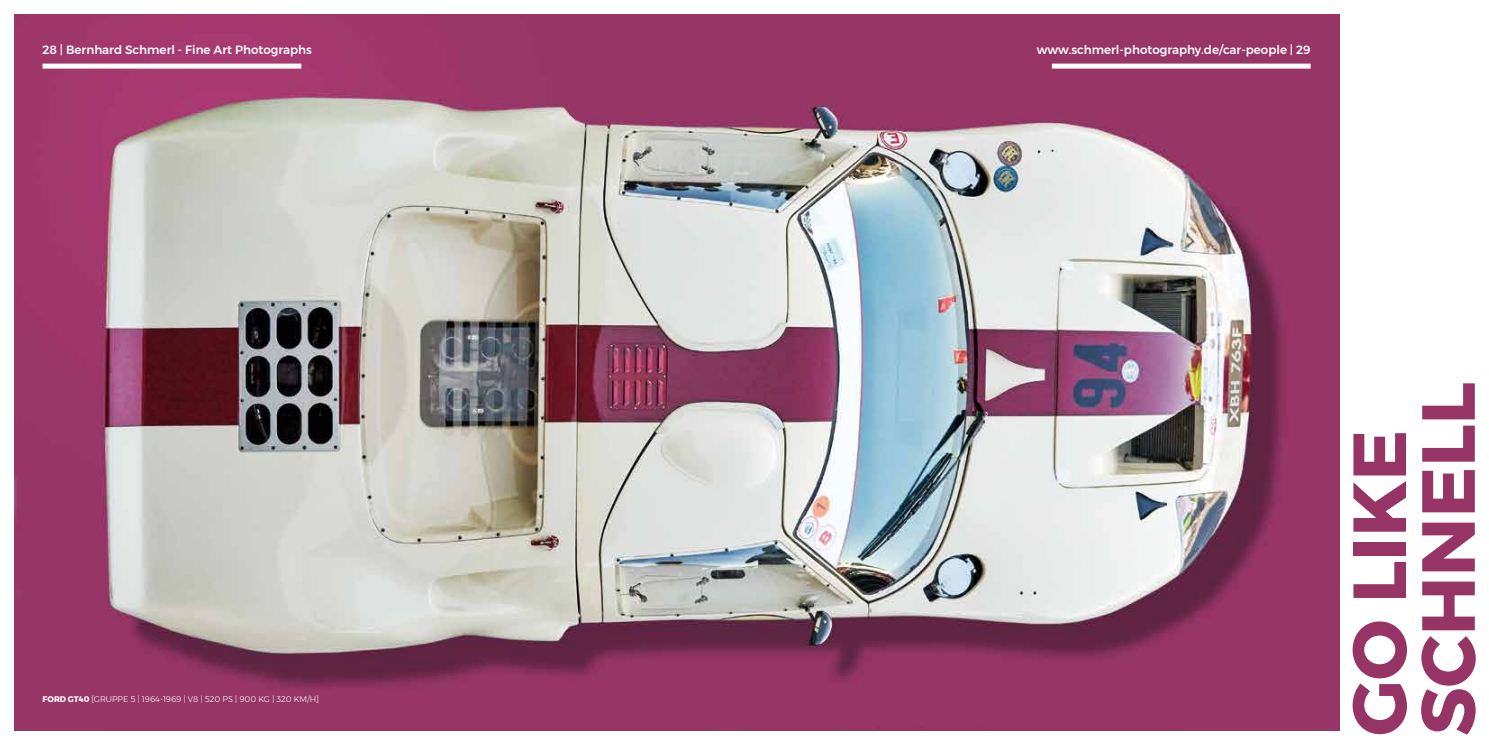
<style>
.page{position:relative;width:1489px;height:745px;background:#fff}
.page>*{position:absolute;margin:0;border:0;box-sizing:border-box;transform-origin:0 0}
.t1{font:700 75px/68.8px "Montserrat";color:#963565}
.t2{font:500 11.88px "Montserrat";color:#fff}
.t3{font:300 8.12px "Montserrat";color:#fff}
.s1{font-weight:700}
</style>
<div class="page">
<img style="left:14px;top:14px;width:1324px;height:716px">
<div style="left:43px;top:64px;width:258px;height:5px;background:#fff"></div>
<div style="left:1051px;top:64px;width:259px;height:5px;background:#fff"></div>
<p class="t2" style="left:43px;top:41px;width:271px">28 | Bernhard Schmerl - Fine Art Photographs</p>
<p class="t2" style="left:1036px;top:41px;width:275px">www.schmerl-photography.de/car-people | 29</p>
<p class="t3" style="left:43px;top:693px;width:278px"><span class="s1">FORD GT40</span> [GRUPPE 5 | 1964-1969 | V8 | 520 PS | 900 KG | 320 KM/H]</p>
<h1 class="t1" style="left:1344px;top:735px;width:355px;rotate:-90deg">GO LIKE<br>SCHNELL</h1>
</div>
